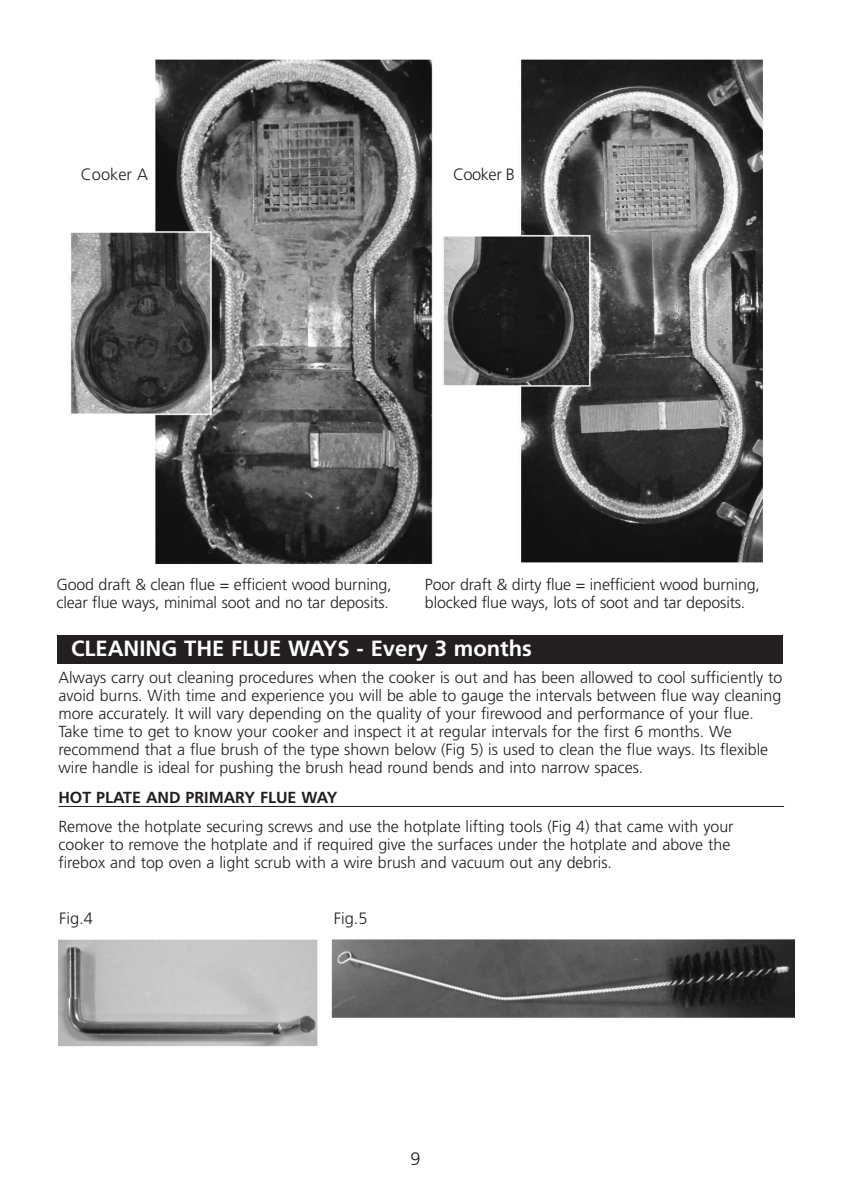
<style>
.page{position:relative;width:842px;height:1191px;background:#fff}
.page>*{position:absolute;margin:0;border:0;box-sizing:border-box;transform-origin:0 0}
.t1{font:700 22px "Frutiger";color:#fff}
.t2{font:300 18px "Frutiger";color:#231f20}
.t3{font:300 16.4px "Frutiger";color:#231f20}
.t4{font:300 16px/18px "Frutiger";color:#231f20}
.t5{font:700 16px "Frutiger";color:#231f20}
</style>
<div class="page">
<img style="left:70px;top:59px;width:693px;height:506px">
<div style="left:57px;top:635px;width:725px;height:28px;background:#231f20"></div>
<hr style="left:58px;top:806px;width:726px;height:1px;background:#231f20">
<img style="left:58px;top:939px;width:737px;height:108px">
<p class="t3" style="left:81px;top:167px;width:69px">Cooker A</p>
<p class="t3" style="left:453px;top:167px;width:64px">Cooker B</p>
<p class="t4" style="left:56px;top:577px;width:337px">Good draft &amp; clean flue = efficient wood burning, clear flue ways, minimal soot and no tar deposits.</p>
<p class="t4" style="left:425px;top:577px;width:336px">Poor draft &amp; dirty flue = inefficient wood burning, blocked flue ways, lots of soot and tar deposits.</p>
<h1 class="t1" style="left:71px;top:640px;width:462px">CLEANING THE FLUE WAYS - Every 3 months</h1>
<p class="t4" style="left:58px;top:670px;width:725px">Always carry out cleaning procedures when the cooker is out and has been allowed to cool sufficiently to avoid burns. With time and experience you will be able to gauge the intervals between flue way cleaning more accurately. It will vary depending on the quality of your firewood and performance of your flue.<br>Take time to get to know your cooker and inspect it at regular intervals for the first 6 months. We recommend that a flue brush of the type shown below (Fig 5) is used to clean the flue ways. Its flexible wire handle is ideal for pushing the brush head round bends and into narrow spaces.</p>
<p class="t5" style="left:58px;top:790px;width:281px">HOT PLATE AND PRIMARY FLUE WAY</p>
<p class="t4" style="left:58px;top:818px;width:677px">Remove the hotplate securing screws and use the hotplate lifting tools (Fig 4) that came with your cooker to remove the hotplate and if required give the surfaces under the hotplate and above the firebox and top oven a light scrub with a wire brush and vacuum out any debris.</p>
<p class="t3" style="left:59px;top:911px;width:35px">Fig.4</p>
<p class="t3" style="left:334px;top:911px;width:35px">Fig.5</p>
<p class="t2" style="left:410px;top:1151px;width:12px">9</p>
</div>
